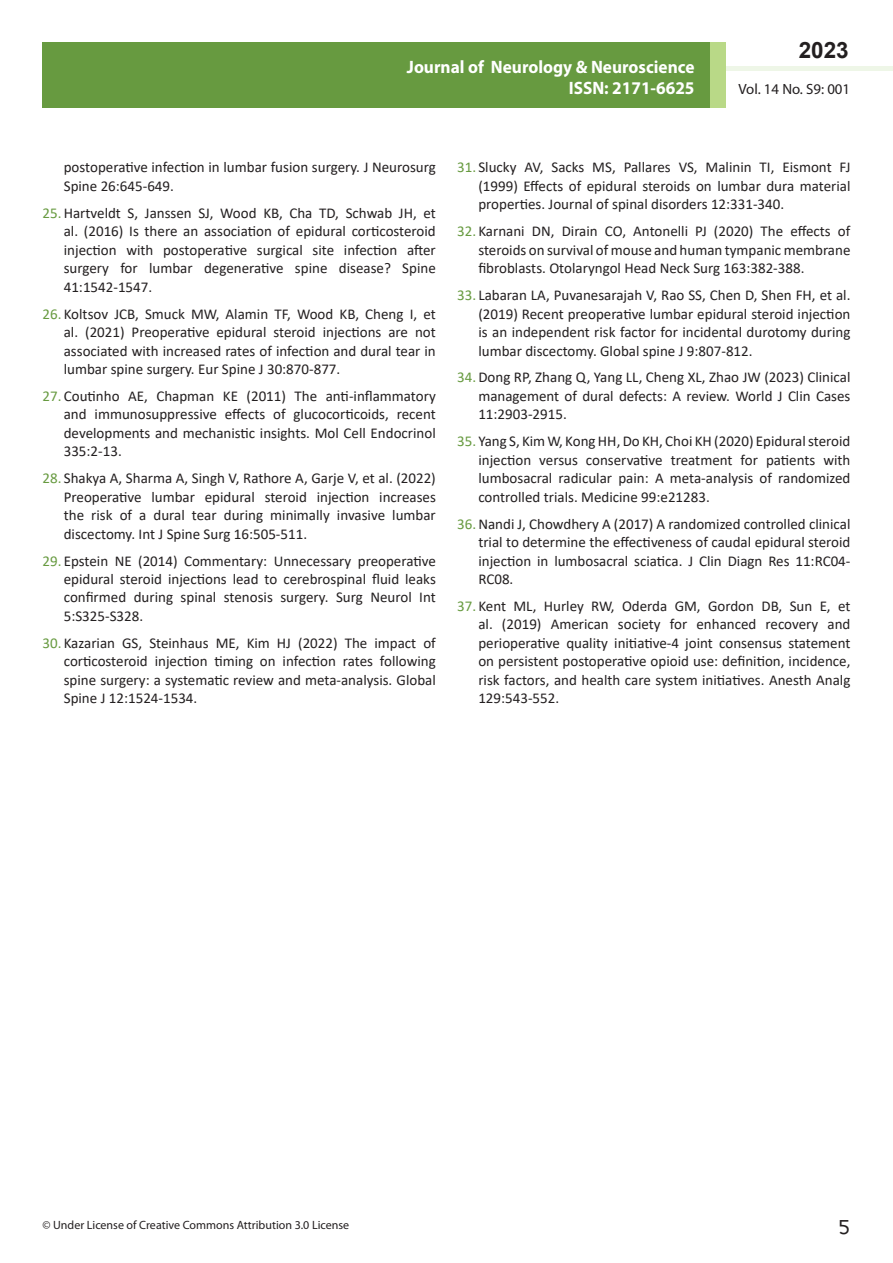
<style>
.page{position:relative;width:893px;height:1263px;background:#fff}
.page>*{position:absolute;margin:0;border:0;box-sizing:border-box;transform-origin:0 0}
.t1{font:25.5px "Tunga";color:#231f20}
.t2{font:700 22.5px "Arial";color:#231f20}
.t3{font:700 18px/21px "Myriad Pro";color:#fff;text-align:right;scale:.96 1}
.t4{font:15px/18.5px "Calibri";color:#231f20;text-align:justify}
.t5{font:14.85px "Myriad Pro";color:#231f20}
.t6{font:12px "Myriad Pro";color:#231f20}
.s1{color:#679a40}
</style>
<div class="page">
<div style="left:722px;top:66px;width:171px;height:5px;background:#eef6e7"></div>
<div style="left:43px;top:42px;width:682px;height:66px;background:#679a40"></div>
<div style="left:710px;top:42px;width:15px;height:66px;background:#b9d987"></div>
<p class="t3" style="left:407px;top:56px;width:301px">Journal of Neurology &amp; Neuroscience<br>ISSN: 2171-6625</p>
<h2 class="t2" style="left:799px;top:35px;width:52px">2023</h2>
<p class="t5" style="left:738px;top:80px;width:113px">Vol. 14 No. S9: 001</p>
<p class="t4" style="left:64px;top:158px;width:374px">postoperative infection in lumbar fusion surgery. J Neurosurg<br>Spine 26:645-649.</p>
<p class="t4" style="left:64px;top:203px;width:374px;text-indent:-21px"><span class="s1">25.</span>Hartveldt S, Janssen SJ, Wood KB, Cha TD, Schwab JH, et al. (2016) Is there an association of epidural corticosteroid injection with postoperative surgical site infection after surgery for lumbar degenerative spine disease? Spine 41:1542-1547.</p>
<p class="t4" style="left:64px;top:304px;width:374px;text-indent:-21px"><span class="s1">26.</span> Koltsov JCB, Smuck MW, Alamin TF, Wood KB, Cheng I, et al. (2021) Preoperative epidural steroid injections are not associated with increased rates of infection and dural tear in lumbar spine surgery. Eur Spine J 30:870-877.</p>
<p class="t4" style="left:64px;top:386px;width:374px;text-indent:-21px"><span class="s1">27.</span> Coutinho AE, Chapman KE (2011) The anti-inflammatory and immunosuppressive effects of glucocorticoids, recent developments and mechanistic insights. Mol Cell Endocrinol 335:2-13.</p>
<p class="t4" style="left:64px;top:469px;width:374px;text-indent:-21px"><span class="s1">28.</span> Shakya A, Sharma A, Singh V, Rathore A, Garje V, et al. (2022)<br>Preoperative lumbar epidural steroid injection increases the risk of a dural tear during minimally invasive lumbar discectomy. Int J Spine Surg 16:505-511.</p>
<p class="t4" style="left:64px;top:551px;width:374px;text-indent:-21px"><span class="s1">29.</span> Epstein NE (2014) Commentary: Unnecessary preoperative epidural steroid injections lead to cerebrospinal fluid leaks confirmed during spinal stenosis surgery. Surg Neurol Int 5:S325-S328.</p>
<p class="t4" style="left:64px;top:633px;width:374px;text-indent:-21px"><span class="s1">30.</span> Kazarian GS, Steinhaus ME, Kim HJ (2022) The impact of corticosteroid injection timing on infection rates following spine surgery: a systematic review and meta-analysis. Global Spine J 12:1524-1534.</p>
<p class="t4" style="left:478px;top:158px;width:374px;text-indent:-21px"><span class="s1">31.</span> Slucky AV, Sacks MS, Pallares VS, Malinin TI, Eismont FJ (1999) Effects of epidural steroids on lumbar dura material properties. Journal of spinal disorders 12:331-340.</p>
<p class="t4" style="left:478px;top:222px;width:374px;text-indent:-21px"><span class="s1">32.</span> Karnani DN, Dirain CO, Antonelli PJ (2020) The effects of steroids on survival of mouse and human tympanic membrane fibroblasts. Otolaryngol Head Neck Surg 163:382-388.</p>
<p class="t4" style="left:478px;top:286px;width:374px;text-indent:-21px"><span class="s1">33.</span> Labaran LA, Puvanesarajah V, Rao SS, Chen D, Shen FH, et al. (2019) Recent preoperative lumbar epidural steroid injection is an independent risk factor for incidental durotomy during lumbar discectomy. Global spine J 9:807-812.</p>
<p class="t4" style="left:478px;top:368px;width:374px;text-indent:-21px"><span class="s1">34.</span>Dong RP, Zhang Q, Yang LL, Cheng XL, Zhao JW (2023) Clinical management of dural defects: A review. World J Clin Cases 11:2903-2915.</p>
<p class="t4" style="left:478px;top:432px;width:374px;text-indent:-21px"><span class="s1">35.</span> Yang S, Kim W, Kong HH, Do KH, Choi KH (2020) Epidural steroid injection versus conservative treatment for patients with lumbosacral radicular pain: A meta-analysis of randomized controlled trials. Medicine 99:e21283.</p>
<p class="t4" style="left:478px;top:514px;width:374px;text-indent:-21px"><span class="s1">36.</span>Nandi J, Chowdhery A (2017) A randomized controlled clinical trial to determine the effectiveness of caudal epidural steroid injection in lumbosacral sciatica. J Clin Diagn Res 11:RC04- RC08.</p>
<p class="t4" style="left:478px;top:596px;width:374px;text-indent:-21px"><span class="s1">37.</span> Kent ML, Hurley RW, Oderda GM, Gordon DB, Sun E, et al. (2019) American society for enhanced recovery and perioperative quality initiative-4 joint consensus statement on persistent postoperative opioid use: definition, incidence, risk factors, and health care system initiatives. Anesth Analg 129:543-552.</p>
<p class="t6" style="left:43px;top:1218px;width:308px">© Under License of Creative Commons Attribution 3.0 License</p>
<h1 class="t1" style="left:839px;top:1210px;width:13px">5</h1>
</div>
